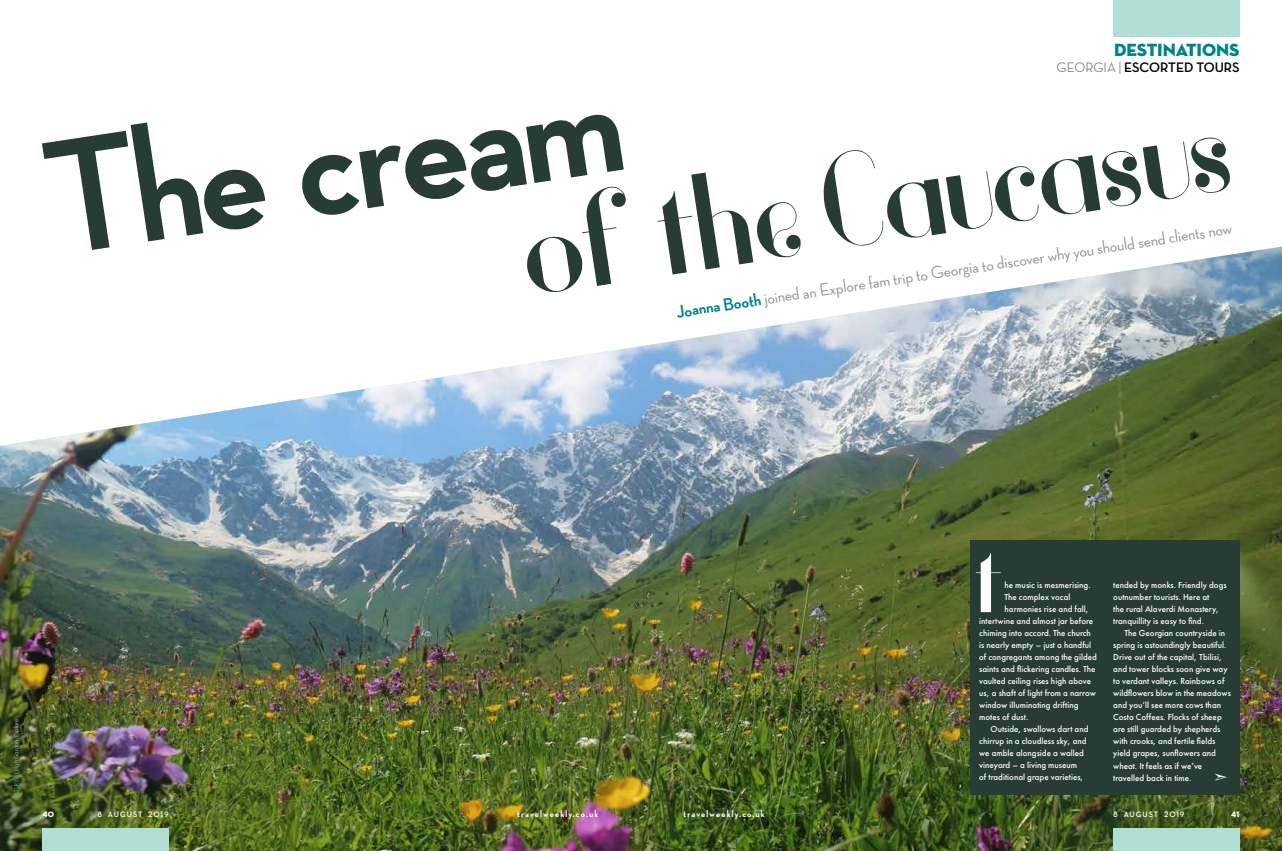
<style>
.page{position:relative;width:1282px;height:851px;background:#fff}
.page>*{position:absolute;margin:0;border:0;box-sizing:border-box;transform-origin:0 0}
.t1{font:700 165.8px "Neutra Disp";color:#273c35}
.t2{font:700 130.4px "Vanity";color:#273c35}
.t3{font:700 93.8px "Vanity";color:#fff}
.t4{font:500 18px "Neutra Disp";color:#939598}
.t5{font:18px "Neutra Disp Titling";letter-spacing:-.005em;color:#008586}
.t6{font:700 14px "Neutra Disp";color:#000}
.t7{font:700 10px "Neutra Disp";letter-spacing:.12em;color:#fff}
.t8{font:500 9px/12px "Futura New";color:#fff}
.t9{font:700 8px "Neutra Disp";letter-spacing:.12em;color:#fff}
.t10{font:8px "Neutra Disp Titling";color:#fff}
.t11{font:6px "Myriad Pro";color:#9d9fa2}
.s1{font-weight:500;color:#808285}
.s2{font-weight:700;color:#008586}
.s3{font-family:"Futura New";color:#479ea2}
</style>
<div class="page">
<img style="left:0;top:246px;width:1281px;height:604px">
<div style="left:969px;top:539px;width:270px;height:255px;background:#273c35"></div>
<div style="left:1113px;top:828px;width:126px;height:22px;background:#b1ded3"></div>
<div style="left:43px;top:828px;width:126px;height:22px;background:#b1ded3"></div>
<div style="left:1113px;top:0;width:126px;height:36px;background:#b1ded3"></div>
<h3 class="t5" style="left:1114px;top:38px;width:127px">DESTINATIONS</h3>
<h3 class="t6" style="left:1056px;top:60px;width:184px"><span class="s1">GEORGIA |</span> ESCORTED TOURS</h3>
<h1 class="t1" style="left:32px;top:111px;width:583px;rotate:-9deg">The cream</h1>
<h2 class="t2" style="left:510px;top:186px;width:718px;rotate:-9deg">of the Caucasus</h2>
<h3 class="t4" style="left:675px;top:304px;width:563px;rotate:-9deg"><span class="s2">Joanna Booth</span> joined an Explore fam trip to Georgia to discover why you should send clients now</h3>
<p class="t11" style="left:13px;top:800px;width:83px;rotate:-90deg"><span class="s3">PICTURES:</span> Leigh Gordon/Explore</p>
<h3 class="t3" style="left:972px;top:529px;width:32px">t</h3>
<p class="t8" style="left:1004px;top:579px;width:88px">he music is mesmerising.</p>
<p class="t8" style="left:1004px;top:591px;width:67px">The complex vocal</p>
<p class="t8" style="left:1004px;top:603px;width:85px">harmonies rise and fall,</p>
<p class="t8" style="left:979px;top:615px;width:115px">intertwine and almost jar before</p>
<p class="t8" style="left:979px;top:627px;width:113px">chiming into accord. The church</p>
<p class="t8" style="left:979px;top:639px;width:113px">is nearly empty – just a handful</p>
<p class="t8" style="left:979px;top:651px;width:119px">of congregants among the gilded</p>
<p class="t8" style="left:979px;top:663px;width:118px">saints and flickering candles. The</p>
<p class="t8" style="left:979px;top:675px;width:113px">vaulted ceiling rises high above</p>
<p class="t8" style="left:979px;top:687px;width:118px">us, a shaft of light from a narrow</p>
<p class="t8" style="left:979px;top:699px;width:101px">window illuminating drifting</p>
<p class="t8" style="left:979px;top:711px;width:51px">motes of dust.</p>
<p class="t8" style="left:990px;top:723px;width:99px">Outside, swallows dart and</p>
<p class="t8" style="left:979px;top:735px;width:109px">chirrup in a cloudless sky, and</p>
<p class="t8" style="left:979px;top:747px;width:106px">we amble alongside a walled</p>
<p class="t8" style="left:979px;top:759px;width:99px">vineyard – a living museum</p>
<p class="t8" style="left:979px;top:771px;width:106px">of traditional grape varieties,</p>
<p class="t8" style="left:1113px;top:579px;width:115px">tended by monks. Friendly dogs outnumber tourists. Here at<br>the rural Alaverdi Monastery, tranquillity is easy to find.</p>
<p class="t8" style="left:1113px;top:627px;width:119px;text-indent:11px">The Georgian countryside in spring is astoundingly beautiful.<br>Drive out of the capital, Tbilisi, and tower blocks soon give way to verdant valleys. Rainbows of wildflowers blow in the meadows and you’ll see more cows than<br>Costa Coffees. Flocks of sheep are still guarded by shepherds with crooks, and fertile fields yield grapes, sunflowers and wheat. It feels as if we’ve travelled back in time.</p>
<p class="t10" style="left:43px;top:808px;width:13px">40</p>
<p class="t9" style="left:97px;top:809px;width:73px">8 AUGUST 2019</p>
<p class="t7" style="left:517px;top:807px;width:83px">travelweekly.co.uk</p>
<p class="t7" style="left:683px;top:807px;width:83px">travelweekly.co.uk</p>
<p class="t9" style="left:1113px;top:809px;width:73px">8 AUGUST 2019</p>
<p class="t10" style="left:1231px;top:808px;width:10px">41</p>
</div>
